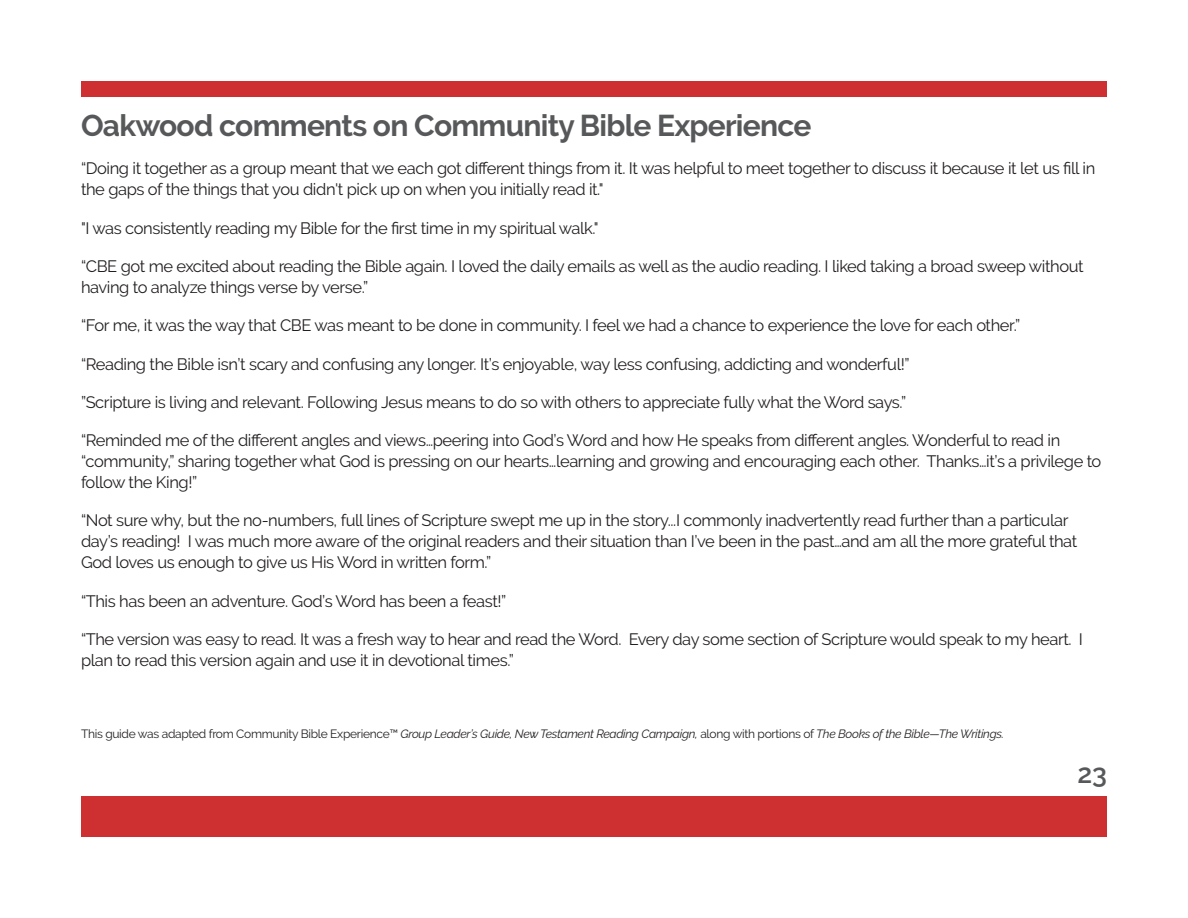
<style>
.page{position:relative;width:1188px;height:918px;background:#fff}
.page>*{position:absolute;margin:0;border:0;box-sizing:border-box;transform-origin:0 0}
.t1{font:700 30px "Raleway";letter-spacing:-.025em;color:#57585a}
.t2{font:600 27px "Raleway";color:#57585a}
.t3{font:16.5px/21px "Raleway";letter-spacing:-.025em;color:#231f20}
.t4{font:italic 12px "Raleway";letter-spacing:-.025em;color:#231f20}
.s1{font-style:normal}
</style>
<div class="page">
<div style="left:81px;top:796px;width:1026px;height:41px;background:#ce3031"></div>
<div style="left:81px;top:81px;width:1026px;height:15px;background:#ce3031"></div>
<h1 class="t1" style="left:81px;top:114px;width:732px">Oakwood comments on Community Bible Experience</h1>
<p class="t3" style="left:81px;top:160px;width:1016px">“Doing it together as a group meant that we each got different things from it. It was helpful to meet together to discuss it because it let us fill in the gaps of the things that you didn't pick up on when you initially read it."</p>
<p class="t3" style="left:81px;top:219px;width:519px">"I was consistently reading my Bible for the first time in my spiritual walk."</p>
<p class="t3" style="left:81px;top:257px;width:1004px">“CBE got me excited about reading the Bible again. I loved the daily emails as well as the audio reading. I liked taking a broad sweep without having to analyze things verse by verse.”</p>
<p class="t3" style="left:81px;top:317px;width:941px">“For me, it was the way that CBE was meant to be done in community. I feel we had a chance to experience the love for each other.”</p>
<p class="t3" style="left:81px;top:355px;width:830px">“Reading the Bible isn’t scary and confusing any longer. It’s enjoyable, way less confusing, addicting and wonderful!”</p>
<p class="t3" style="left:81px;top:393px;width:827px">”Scripture is living and relevant. Following Jesus means to do so with others to appreciate fully what the Word says.”</p>
<p class="t3" style="left:81px;top:431px;width:1022px">“Reminded me of the different angles and views…peering into God’s Word and how He speaks from different angles. Wonderful to read in “community,” sharing together what God is pressing on our hearts…learning and growing and encouraging each other. Thanks…it’s a privilege to follow the King!”</p>
<p class="t3" style="left:81px;top:512px;width:998px">“Not sure why, but the no-numbers, full lines of Scripture swept me up in the story...I commonly inadvertently read further than a particular day’s reading! I was much more aware of the original readers and their situation than I’ve been in the past…and am all the more grateful that<br>God loves us enough to give us His Word in written form.”</p>
<p class="t3" style="left:81px;top:592px;width:427px">“This has been an adventure. God’s Word has been a feast!”</p>
<p class="t3" style="left:81px;top:630px;width:1004px">“The version was easy to read. It was a fresh way to hear and read the Word. Every day some section of Scripture would speak to my heart. I plan to read this version again and use it in devotional times.”</p>
<p class="t4" style="left:81px;top:729px;width:925px"><span class="s1">This guide was adapted from Community Bible Experience™</span> Group Leader’s Guide, New Testament Reading Campaign, <span class="s1">along with portions of</span> The Books of the Bible—The Writings.</p>
<h2 class="t2" style="left:1077px;top:763px;width:31px">23</h2>
</div>
